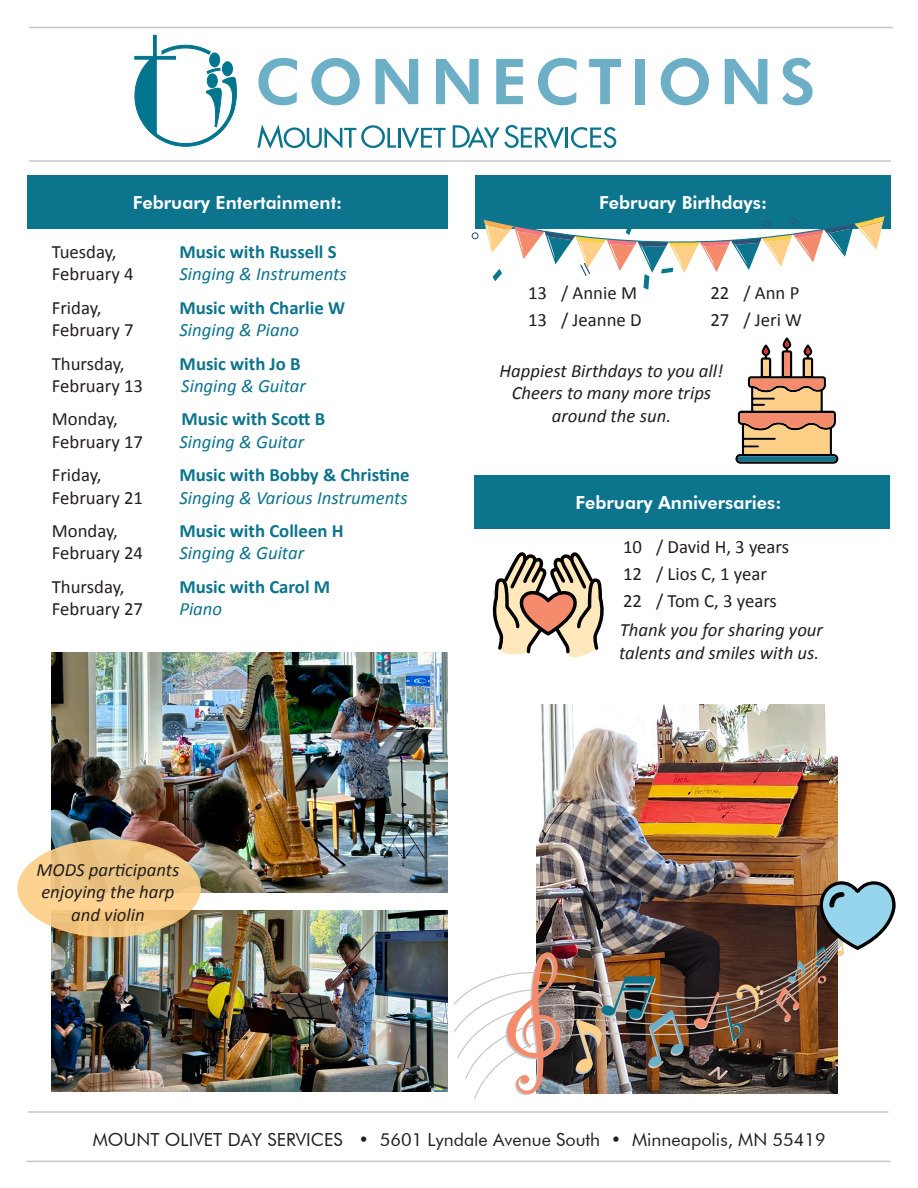
<style>
.page{position:relative;width:918px;height:1188px;background:#fff}
.page>*{position:absolute;margin:0;border:0;box-sizing:border-box;transform-origin:0 0}
.t1{font:800 63.3px "Futura BT";letter-spacing:.12em;color:#6cafc7}
.t2{font:18.75px "Calibri";color:#231f20}
.t3{font:italic 18.75px/22.5px "Calibri";color:#231f20;text-align:center}
.t4{font:700 18.75px "Calibri";color:#0d748d}
.t5{font:italic 18.75px "Calibri";color:#0d748d}
.t6{font:18px "Futura BT";color:#231f20}
.t7{font:800 18px "Futura BT";color:#fff}
</style>
<div class="page">
<hr style="left:28px;top:1111px;width:861px;height:2px;background:#c7c7c6">
<hr style="left:26px;top:1161px;width:864px;height:1px;background:#c7c7c6">
<hr style="left:29px;top:27px;width:864px;height:1px;background:#c7c7c6">
<hr style="left:29px;top:160px;width:862px;height:2px;background:#c7c7c6">
<svg style="left:135px;top:35px;width:102px;height:112px"></svg>
<svg style="left:257px;top:124px;width:139px;height:25px"></svg>
<hr style="left:398px;top:128px;width:2px;height:20px;background:#0d748d">
<svg style="left:402px;top:128px;width:44px;height:21px"></svg>
<svg style="left:453px;top:125px;width:111px;height:24px"></svg>
<hr style="left:566px;top:128px;width:2px;height:20px;background:#0d748d">
<svg style="left:571px;top:127px;width:45px;height:21px"></svg>
<div style="left:27px;top:176px;width:420px;height:54px;background:#0d748d"></div>
<div style="left:475px;top:176px;width:416px;height:54px;background:#0d748d"></div>
<div style="left:474px;top:475px;width:416px;height:54px;background:#0d748d"></div>
<svg style="left:471px;top:216px;width:414px;height:74px"></svg>
<svg style="left:735px;top:338px;width:103px;height:126px"></svg>
<svg style="left:492px;top:552px;width:112px;height:106px"></svg>
<img style="left:51px;top:652px;width:396px;height:241px">
<img style="left:51px;top:910px;width:396px;height:182px">
<img style="left:537px;top:705px;width:300px;height:222px">
<svg style="left:17px;top:839px;width:184px;height:98px"></svg>
<img style="left:454px;top:927px;width:384px;height:172px">
<svg style="left:776px;top:960px;width:29px;height:63px"></svg>
<svg style="left:817px;top:975px;width:10px;height:9px"></svg>
<img style="left:506px;top:952px;width:55px;height:143px">
<img style="left:575px;top:976px;width:109px;height:99px">
<svg style="left:693px;top:992px;width:26px;height:38px"></svg>
<svg style="left:725px;top:985px;width:39px;height:57px"></svg>
<svg style="left:816px;top:881px;width:80px;height:86px"></svg>
<p class="t1" style="left:255px;top:43px;width:562px">CONNECTIONS</p>
<p class="t7" style="left:133px;top:192px;width:211px">February Entertainment:</p>
<p class="t7" style="left:599px;top:192px;width:170px">February Birthdays:</p>
<p class="t2" style="left:52px;top:240px;width:66px">Tuesday,</p>
<p class="t4" style="left:179px;top:238px;width:159px">Music with Russell S</p>
<p class="t2" style="left:52px;top:263px;width:83px">February 4</p>
<p class="t5" style="left:179px;top:263px;width:169px">Singing &amp; Instruments</p>
<p class="t2" style="left:52px;top:296px;width:51px">Friday,</p>
<p class="t4" style="left:179px;top:294px;width:167px">Music with Charlie W</p>
<p class="t2" style="left:52px;top:318px;width:83px">February 7</p>
<p class="t5" style="left:179px;top:318px;width:121px">Singing &amp; Piano</p>
<p class="t2" style="left:52px;top:352px;width:74px">Thursday,</p>
<p class="t4" style="left:180px;top:350px;width:123px">Music with Jo B</p>
<p class="t2" style="left:52px;top:374px;width:93px">February 13</p>
<p class="t5" style="left:181px;top:374px;width:126px">Singing &amp; Guitar</p>
<p class="t2" style="left:52px;top:408px;width:68px">Monday,</p>
<p class="t4" style="left:182px;top:406px;width:145px">Music with Scott B</p>
<p class="t2" style="left:52px;top:430px;width:93px">February 17</p>
<p class="t5" style="left:179px;top:430px;width:126px">Singing &amp; Guitar</p>
<p class="t2" style="left:52px;top:463px;width:51px">Friday,</p>
<p class="t4" style="left:179px;top:462px;width:232px">Music with Bobby &amp; Christine</p>
<p class="t2" style="left:52px;top:486px;width:93px">February 21</p>
<p class="t5" style="left:179px;top:486px;width:230px">Singing &amp; Various Instruments</p>
<p class="t2" style="left:52px;top:519px;width:68px">Monday,</p>
<p class="t4" style="left:179px;top:517px;width:166px">Music with Colleen H</p>
<p class="t2" style="left:52px;top:542px;width:93px">February 24</p>
<p class="t5" style="left:179px;top:542px;width:126px">Singing &amp; Guitar</p>
<p class="t2" style="left:52px;top:575px;width:74px">Thursday,</p>
<p class="t4" style="left:179px;top:573px;width:152px">Music with Carol M</p>
<p class="t2" style="left:52px;top:597px;width:93px">February 27</p>
<p class="t5" style="left:179px;top:597px;width:44px">Piano</p>
<p class="t3" style="left:36px;top:857px;width:145px">MODS participants enjoying the harp and violin</p>
<p class="t2" style="left:528px;top:281px;width:110px">13 / Annie M</p>
<p class="t2" style="left:528px;top:308px;width:115px">13 / Jeanne D</p>
<p class="t2" style="left:710px;top:281px;width:90px">22 / Ann P</p>
<p class="t2" style="left:710px;top:308px;width:93px">27 / Jeri W</p>
<p class="t3" style="left:500px;top:359px;width:225px">Happiest Birthdays to you all!<br>Cheers to many more trips around the sun.</p>
<p class="t7" style="left:575px;top:492px;width:208px">February Anniversaries:</p>
<p class="t2" style="left:623px;top:535px;width:168px">10 / David H, 3 years</p>
<p class="t2" style="left:623px;top:562px;width:145px">12 / Lios C, 1 year</p>
<p class="t2" style="left:623px;top:589px;width:155px">22 / Tom C, 3 years</p>
<p class="t3" style="left:619px;top:618px;width:205px;text-align:left">Thank you for sharing your talents and smiles with us.</p>
<p class="t6" style="left:93px;top:1129px;width:734px">MOUNT OLIVET DAY SERVICES • 5601 Lyndale Avenue South • Minneapolis, MN 55419</p>
</div>
